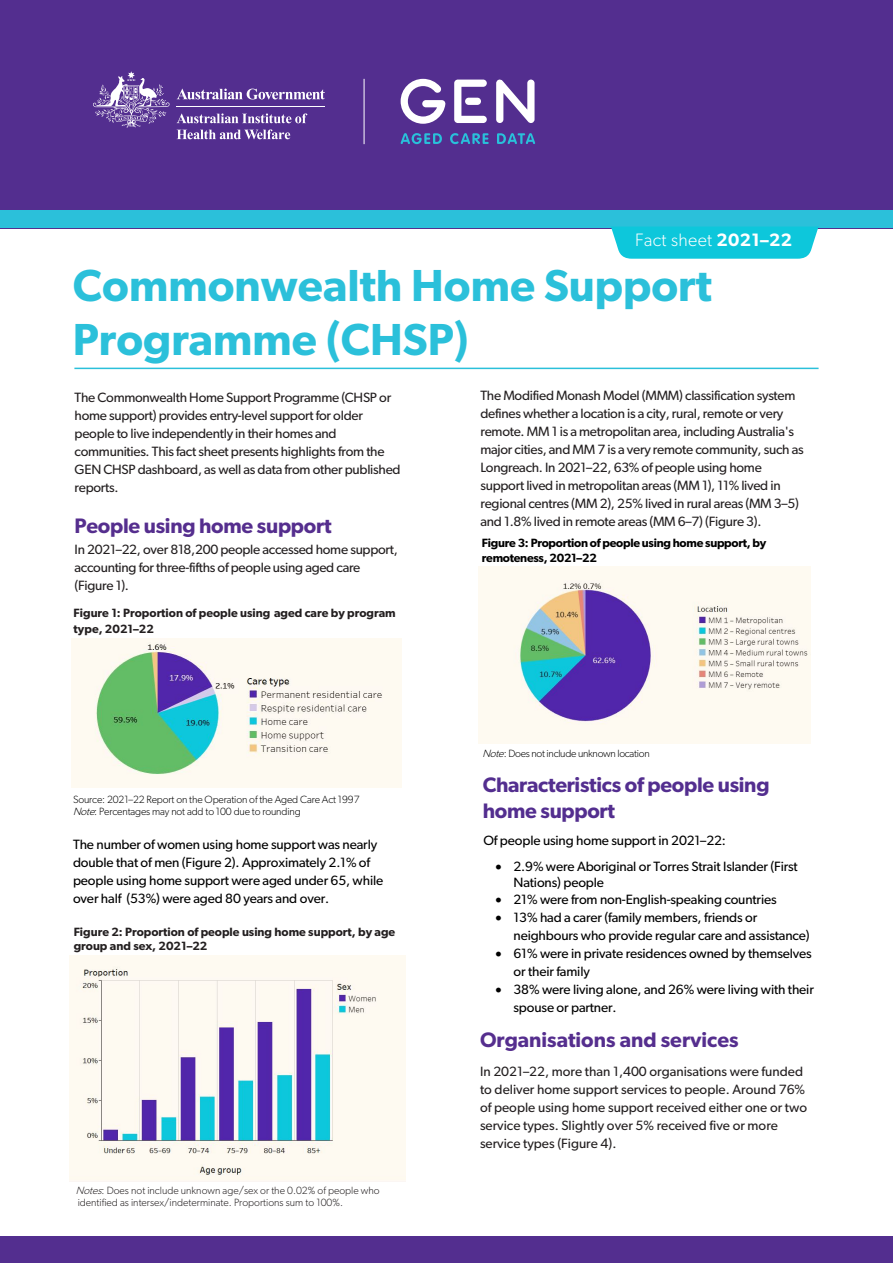
<style>
.page{position:relative;width:893px;height:1263px;background:#fff}
.page>*{position:absolute;margin:0;border:0;box-sizing:border-box;transform-origin:0 0}
.t1{font:600 45px/54px "Gibson";color:#2bc0da}
.Body{font:600 21px "Gibson";color:#552e8e}
.t2{font:600 21px/25.2px "Gibson";letter-spacing:-.015em;color:#532e8f}
.t3{font:300 18px "Gibson";letter-spacing:.02em;color:#fff}
.Body-2{font:13.5px/18.1px "Gibson";letter-spacing:-.02em;color:#231f20}
.t4{font:13.5px/18px "Gibson";letter-spacing:-.01em;color:#000}
.Body-3{font:13.5px/18px "Gibson";color:#231f20}
.Body-4{font:600 12px/16.5px "Gibson";color:#231f20}
.t5{font:600 12px/14.4px "Gibson";letter-spacing:-.02em;color:#000}
.t6{font:300 10.5px/12.6px "Gibson";letter-spacing:-.015em;color:#000}
.t7{font:300 10.5px/12.1px "Gibson";color:#231f20}
.s1{font-weight:600}
.s2{font-style:italic}
</style>
<div class="page">
<div style="left:0;top:0;width:893px;height:228px;background:#532e8f"></div>
<div style="left:0;top:210px;width:893px;height:18px;background:#2bc0da"></div>
<hr style="left:74px;top:368px;width:745px;height:1px;background:#2bc0da">
<div style="left:0;top:1236px;width:893px;height:27px;background:#532e8f"></div>
<svg style="left:401px;top:79px;width:44px;height:45px"></svg>
<svg style="left:454px;top:80px;width:33px;height:43px"></svg>
<div style="left:465px;top:98px;width:16px;height:7px;background:#fff;border-radius:4px"></div>
<svg style="left:496px;top:79px;width:39px;height:44px"></svg>
<svg style="left:401px;top:133px;width:41px;height:11px"></svg>
<svg style="left:450px;top:133px;width:39px;height:11px"></svg>
<svg style="left:497px;top:133px;width:38px;height:11px"></svg>
<hr style="left:364px;top:79px;width:1px;height:65px;background:#fff">
<svg style="left:177px;top:89px;width:148px;height:10px"></svg>
<svg style="left:93px;top:71px;width:77px;height:57px"></svg>
<hr style="left:177px;top:106px;width:148px;height:1px;background:#fff">
<svg style="left:177px;top:113px;width:130px;height:10px"></svg>
<svg style="left:177px;top:129px;width:113px;height:10px"></svg>
<svg style="left:611px;top:227px;width:208px;height:32px;background:#1ccadd"></svg>
<img style="left:69px;top:955px;width:337px;height:227px">
<img style="left:479px;top:567px;width:332px;height:176px">
<img style="left:72px;top:639px;width:330px;height:149px">
<h2 class="t3" style="left:635px;top:229px;width:158px">Fact sheet <span class="s1">2021–22</span></h2>
<h1 class="t1" style="left:73px;top:258px;width:640px">Commonwealth Home Support<br>Programme (CHSP)</h1>
<p class="Body-2" style="left:75px;top:388px;width:327px">The Commonwealth Home Support Programme (CHSP or home support) provides entry-level support for older people to live independently in their homes and communities. This fact sheet presents highlights from the GEN CHSP dashboard, as well as data from other published reports.</p>
<p class="Body" style="left:75px;top:513px;width:258px">People using home support</p>
<p class="Body-2" style="left:75px;top:540px;width:325px">In 2021–22, over 818,200 people accessed home support, accounting for three-fifths of people using aged care (Figure 1).</p>
<p class="Body-4" style="left:74px;top:604px;width:324px">Figure 1: Proportion of people using aged care by program type, 2021–22</p>
<p class="Body-2" style="left:480px;top:386px;width:325px">The Modified Monash Model (MMM) classification system defines whether a location is a city, rural, remote or very remote. MM 1 is a metropolitan area, including Australia's major cities, and MM 7 is a very remote community, such as Longreach. In 2021–22, 63% of people using home support lived in metropolitan areas (MM 1), 11% lived in regional centres (MM 2), 25% lived in rural areas (MM 3–5) and 1.8% lived in remote areas (MM 6–7) (Figure 3).</p>
<p class="t5" style="left:482px;top:536px;width:286px">Figure 3: Proportion of people using home support, by remoteness, 2021–22</p>
<p class="t6" style="left:73px;top:793px;width:288px">Source: 2021–22 Report on the Operation of the Aged Care Act 1997<br><span class="s2">Note</span>: Percentages may not add to 100 due to rounding</p>
<p class="t4" style="left:73px;top:835px;width:312px">The number of women using home support was nearly double that of men (Figure 2). Approximately 2.1% of people using home support were aged under 65, while over half (53%) were aged 80 years and over.</p>
<p class="Body-4" style="left:74px;top:925px;width:323px;line-height:13.6px">Figure 2: Proportion of people using home support, by age group and sex, 2021–22</p>
<p class="t7" style="left:76px;top:1184px;width:306px"><span class="s2">Notes</span>: Does not include unknown age/sex or the 0.02% of people who identified as intersex/indeterminate. Proportions sum to 100%.</p>
<p class="t6" style="left:482px;top:747px;width:169px"><span class="s2">Note</span>: Does not include unknown location</p>
<h2 class="t2" style="left:483px;top:772px;width:288px">Characteristics of people using home support</h2>
<p class="t4" style="left:483px;top:831px;width:244px">Of people using home support in 2021–22:</p>
<p class="t4" style="left:513px;top:858px;width:286px;line-height:16.2px;text-indent:-18px">• 2.9% were Aboriginal or Torres Strait Islander (First<br>Nations) people</p>
<p class="t4" style="left:495px;top:890px;width:283px">• 21% were from non-English-speaking countries</p>
<p class="t4" style="left:513px;top:908px;width:298px;text-indent:-18px">• 13% had a carer (family members, friends or neighbours who provide regular care and assistance)</p>
<p class="t4" style="left:513px;top:944px;width:300px;text-indent:-18px">• 61% were in private residences owned by themselves or their family</p>
<p class="t4" style="left:513px;top:980px;width:302px;text-indent:-18px">• 38% were living alone, and 26% were living with their spouse or partner.</p>
<h2 class="Body" style="left:480px;top:1027px;width:260px">Organisations and services</h2>
<p class="Body-3" style="left:480px;top:1062px;width:329px">In 2021–22, more than 1,400 organisations were funded to deliver home support services to people. Around 76% of people using home support received either one or two service types. Slightly over 5% received five or more service types (Figure 4).</p>
</div>
